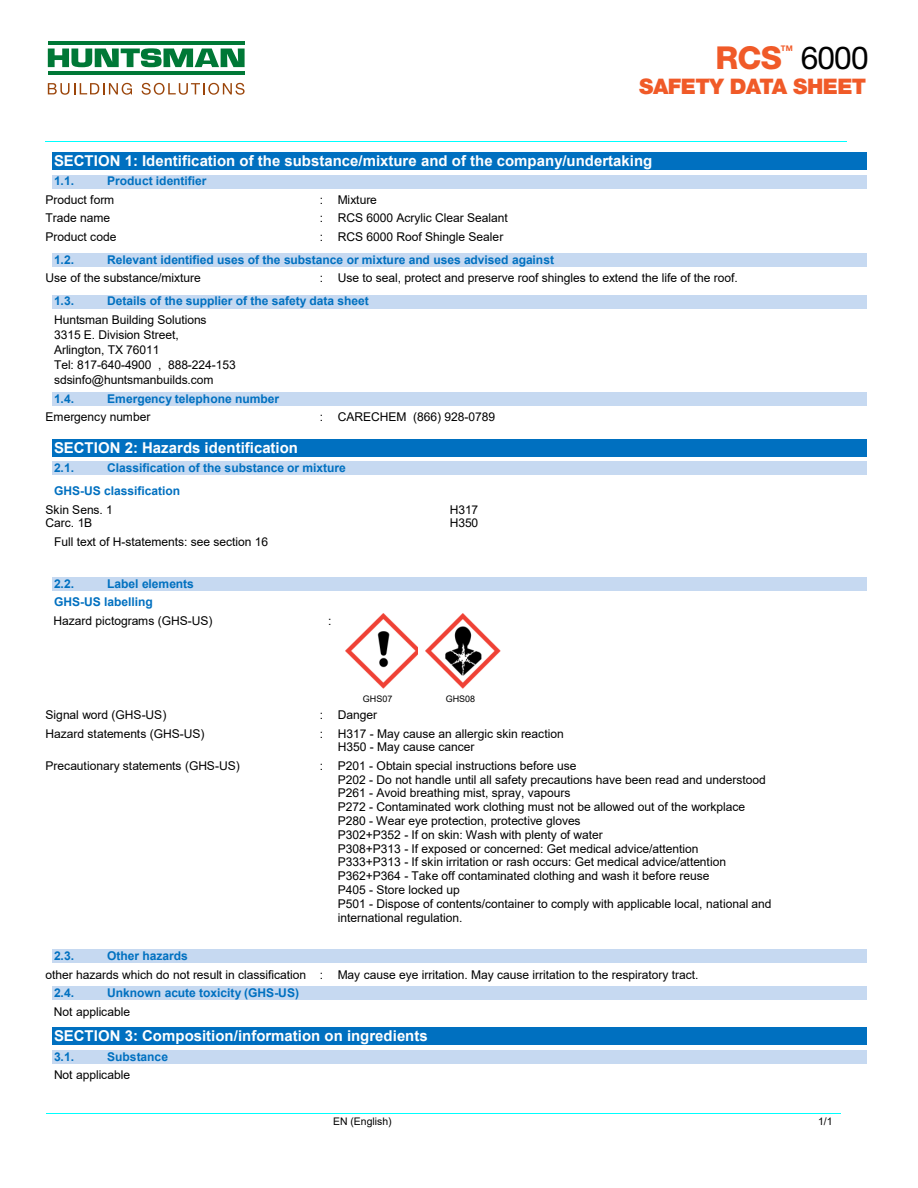
<style>
.page{position:relative;width:918px;height:1188px;background:#fff}
.page>*{position:absolute;margin:0;border:0;box-sizing:border-box;transform-origin:0 0}
.t1{font:31.65px "Helvetica Neue LT Pro";color:#000}
.t2{font:800 31.65px "Helvetica Neue LT Pro";color:#f05a28}
.t3{font:900 21.45px "Helvetica Neue LT Pro";letter-spacing:-.025em;color:#f05a28}
.t4{font:700 15px "Arial";color:#fff}
.t5{font:12px/13.8px "Arial";letter-spacing:-.005em;color:#000}
.t6{font:700 12px/22.6px "Arial";color:#0070c0}
.t7{font:10.5px "Arial";color:#000}
.t8{font:9px "Arial";color:#000}
.t9{font:700 7.8px "Helvetica Neue LT Pro";color:#f05a28}
</style>
<div class="page">
<hr style="left:45px;top:141px;width:222px;height:1px;background:#0ff">
<hr style="left:266px;top:141px;width:581px;height:1px;background:#0ff">
<hr style="left:46px;top:1113px;width:210px;height:1px;background:#0ff">
<hr style="left:257px;top:1113px;width:212px;height:1px;background:#0ff">
<hr style="left:470px;top:1113px;width:297px;height:1px;background:#0ff">
<hr style="left:767px;top:1113px;width:74px;height:1px;background:#0ff">
<div style="left:52px;top:152px;width:814px;height:17px;background:#0070c0"></div>
<div style="left:52px;top:175px;width:814px;height:13px;background:#c6d9f1"></div>
<div style="left:52px;top:253px;width:814px;height:14px;background:#c6d9f1"></div>
<div style="left:52px;top:295px;width:814px;height:14px;background:#c6d9f1"></div>
<div style="left:52px;top:392px;width:814px;height:14px;background:#c6d9f1"></div>
<div style="left:52px;top:439px;width:814px;height:17px;background:#0070c0"></div>
<div style="left:52px;top:462px;width:814px;height:13px;background:#c6d9f1"></div>
<div style="left:52px;top:577px;width:814px;height:14px;background:#c6d9f1"></div>
<img style="left:346px;top:614px;width:72px;height:75px">
<img style="left:426px;top:614px;width:75px;height:74px">
<div style="left:52px;top:950px;width:814px;height:13px;background:#c6d9f1"></div>
<div style="left:52px;top:986px;width:814px;height:14px;background:#c6d9f1"></div>
<div style="left:52px;top:1027px;width:814px;height:18px;background:#0070c0"></div>
<div style="left:52px;top:1050px;width:814px;height:14px;background:#c6d9f1"></div>
<svg style="left:48px;top:48px;width:197px;height:19px"></svg>
<hr style="left:48px;top:41px;width:197px;height:4px;background:#007836">
<hr style="left:48px;top:71px;width:197px;height:4px;background:#007836">
<svg style="left:48px;top:83px;width:84px;height:12px"></svg>
<svg style="left:142px;top:83px;width:103px;height:12px"></svg>
<h1 class="t2" style="left:715px;top:38px;width:68px">RCS</h1>
<p class="t9" style="left:781px;top:43px;width:13px">TM</p>
<h1 class="t1" style="left:801px;top:38px;width:69px">6000</h1>
<h2 class="t3" style="left:639px;top:73px;width:229px">SAFETY DATA SHEET</h2>
<p class="t4" style="left:54px;top:150px;width:600px">SECTION 1: Identification of the substance/mixture and of the company/undertaking</p>
<p class="t6" style="left:54px;top:170px;width:22px">1.1.</p>
<p class="t6" style="left:107px;top:170px;width:101px">Product identifier</p>
<p class="t5" style="left:46px;top:193px;width:70px">Product form</p>
<p class="t5" style="left:320px;top:193px;width:59px">: Mixture</p>
<p class="t5" style="left:46px;top:211px;width:66px">Trade name</p>
<p class="t5" style="left:320px;top:211px;width:189px">: RCS 6000 Acrylic Clear Sealant</p>
<p class="t5" style="left:46px;top:229px;width:72px">Product code</p>
<p class="t5" style="left:320px;top:229px;width:185px">: RCS 6000 Roof Shingle Sealer</p>
<p class="t6" style="left:54px;top:248px;width:22px">1.2.</p>
<p class="t6" style="left:107px;top:248px;width:448px">Relevant identified uses of the substance or mixture and uses advised against</p>
<p class="t5" style="left:46px;top:271px;width:157px">Use of the substance/mixture</p>
<p class="t5" style="left:320px;top:271px;width:419px">: Use to seal, protect and preserve roof shingles to extend the life of the roof.</p>
<p class="t6" style="left:54px;top:290px;width:22px">1.3.</p>
<p class="t6" style="left:107px;top:290px;width:263px">Details of the supplier of the safety data sheet</p>
<p class="t5" style="left:54px;top:313px;width:183px;line-height:15px">Huntsman Building Solutions<br>3315 E. Division Street,<br>Arlington, TX 76011<br>Tel: 817-640-4900 , 888-224-153 sdsinfo@huntsmanbuilds.com</p>
<p class="t6" style="left:54px;top:387px;width:22px">1.4.</p>
<p class="t6" style="left:107px;top:387px;width:174px">Emergency telephone number</p>
<p class="t5" style="left:46px;top:410px;width:106px">Emergency number</p>
<p class="t5" style="left:320px;top:410px;width:177px">: CARECHEM (866) 928-0789</p>
<p class="t4" style="left:54px;top:437px;width:246px">SECTION 2: Hazards identification</p>
<p class="t6" style="left:54px;top:457px;width:22px">2.1.</p>
<p class="t6" style="left:54px;top:457px;width:294px;text-indent:53px">Classification of the substance or mixture<br>GHS-US classification</p>
<p class="t5" style="left:46px;top:502px;width:69px">Skin Sens. 1</p>
<p class="t5" style="left:450px;top:502px;width:30px">H317</p>
<p class="t5" style="left:46px;top:516px;width:48px">Carc. 1B</p>
<p class="t5" style="left:450px;top:516px;width:30px">H350</p>
<p class="t5" style="left:54px;top:535px;width:216px">Full text of H-statements: see section 16</p>
<p class="t6" style="left:54px;top:573px;width:22px">2.2.</p>
<p class="t6" style="left:54px;top:575px;width:141px;line-height:18.3px;text-indent:53px">Label elements<br>GHS-US labelling</p>
<p class="t5" style="left:54px;top:613px;width:161px">Hazard pictograms (GHS-US)</p>
<p class="t5" style="left:328px;top:613px;width:5px">:</p>
<p class="t8" style="left:363px;top:692px;width:31px">GHS07</p>
<p class="t8" style="left:446px;top:692px;width:31px">GHS08</p>
<p class="t5" style="left:46px;top:708px;width:122px">Signal word (GHS-US)</p>
<p class="t5" style="left:320px;top:708px;width:59px">: Danger</p>
<p class="t5" style="left:46px;top:727px;width:161px">Hazard statements (GHS-US)</p>
<p class="t5" style="left:338px;top:727px;width:228px;text-indent:-18px">: H317 - May cause an allergic skin reaction<br>H350 - May cause cancer</p>
<p class="t5" style="left:46px;top:759px;width:196px">Precautionary statements (GHS-US)</p>
<p class="t5" style="left:338px;top:759px;width:435px;text-indent:-18px">: P201 - Obtain special instructions before use<br>P202 - Do not handle until all safety precautions have been read and understood P261 - Avoid breathing mist, spray, vapours<br>P272 - Contaminated work clothing must not be allowed out of the workplace P280 - Wear eye protection, protective gloves<br>P302+P352 - If on skin: Wash with plenty of water<br>P308+P313 - If exposed or concerned: Get medical advice/attention<br>P333+P313 - If skin irritation or rash occurs: Get medical advice/attention P362+P364 - Take off contaminated clothing and wash it before reuse<br>P405 - Store locked up<br>P501 - Dispose of contents/container to comply with applicable local, national and international regulation.</p>
<p class="t6" style="left:54px;top:945px;width:22px">2.3.</p>
<p class="t6" style="left:107px;top:945px;width:82px">Other hazards</p>
<p class="t5" style="left:46px;top:968px;width:655px">other hazards which do not result in classification : May cause eye irritation. May cause irritation to the respiratory tract.</p>
<p class="t6" style="left:54px;top:982px;width:22px">2.4.</p>
<p class="t6" style="left:107px;top:982px;width:194px">Unknown acute toxicity (GHS-US)</p>
<p class="t5" style="left:54px;top:1004px;width:78px">Not applicable</p>
<p class="t4" style="left:54px;top:1025px;width:375px">SECTION 3: Composition/information on ingredients</p>
<p class="t6" style="left:54px;top:1045px;width:22px">3.1.</p>
<p class="t6" style="left:107px;top:1045px;width:62px">Substance</p>
<p class="t5" style="left:54px;top:1068px;width:78px">Not applicable</p>
<p class="t7" style="left:333px;top:1114px;width:60px">EN (English)</p>
<p class="t7" style="left:818px;top:1114px;width:16px">1/1</p>
</div>
